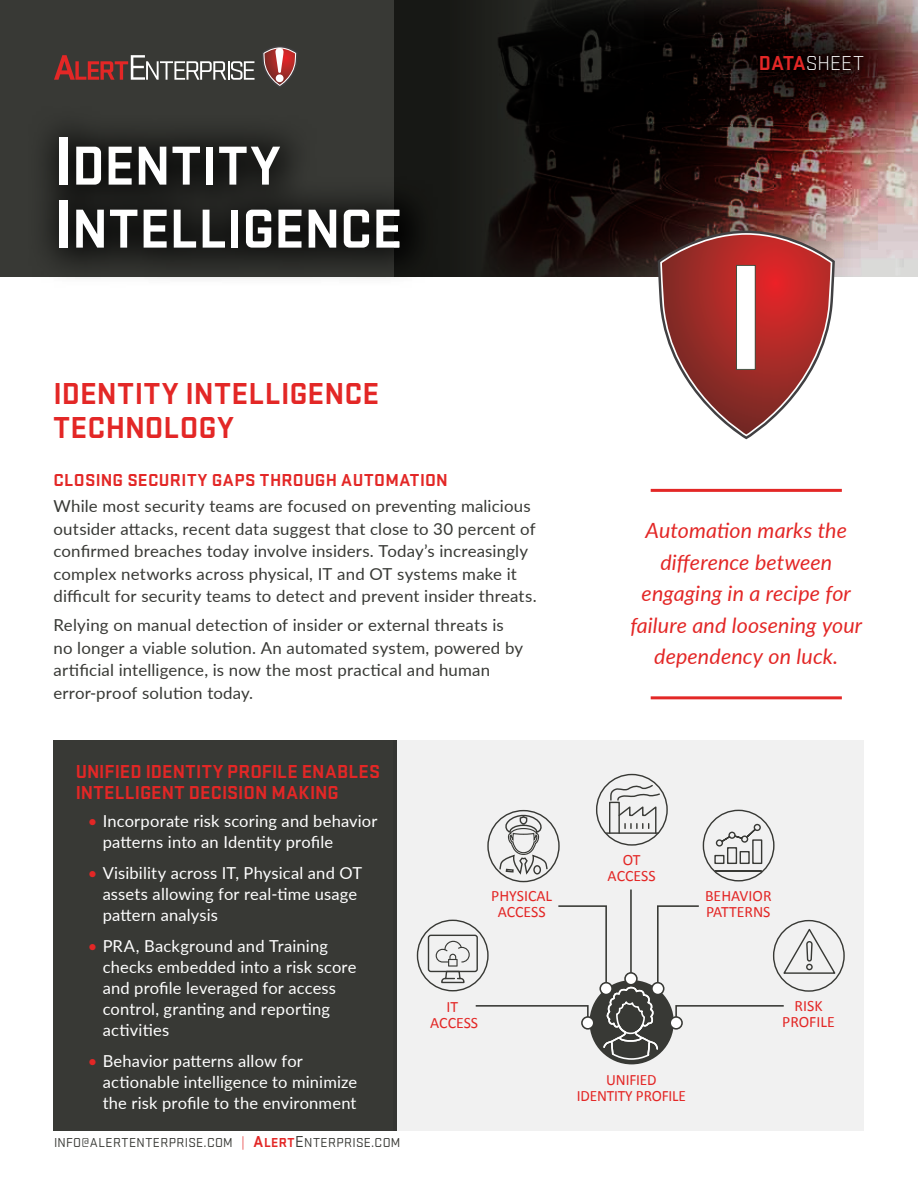
<style>
.page{position:relative;width:918px;height:1188px;background:#fff}
.page>*{position:absolute;margin:0;border:0;box-sizing:border-box;transform-origin:0 0}
.t1{font:700 156.15px "Stratum 2";color:#fff}
.t2{font:700 57px/63px "Stratum 2";color:#fff}
.t3{font:700 31.5px/34.5px "Stratum 2";letter-spacing:.005em;color:#e32726}
.t4{font:italic 21px/31.5px "Lato";letter-spacing:.005em;color:#e32726;text-align:center}
.t5{font:300 21px "Stratum GMC";letter-spacing:.005em;color:#fff}
.t6{font:700 19.5px/21px "Stratum 2";letter-spacing:.005em;color:#e32726}
.t7{font:700 18px "Stratum 2";letter-spacing:.01em;color:#e32726}
.t8{font:16.5px/22.5px "Lato";letter-spacing:.01em;color:#383935}
.t9{font:16.5px/21px "Lato";letter-spacing:.01em;color:#fff}
.t10{font:15.75px/15.8px "Calibri";color:#e32726;text-align:center}
.t11{font:13.5px "Stratum 2";letter-spacing:.03em;color:#383935}
.s1{font-family:"Stratum 2";font-weight:700;color:#e32726}
.s2{font-size:72px}
.s3{color:#e32726}
.s4{font-weight:700;font-size:16.5px;color:#e32726}
.s5{font-weight:700;color:#e32726}
.s6{font-size:16.5px}
</style>
<div class="page">
<div style="left:0;top:0;width:918px;height:276px;background:#383935"></div>
<img style="left:394px;top:0;width:524px;height:276px">
<div style="left:26px;top:104px;width:413px;height:184px;background:#000;opacity:.75"></div>
<svg style="left:54px;top:46px;width:243px;height:41px"></svg>
<div style="left:276px;top:74px;width:8px;height:8px;background:#fff;border-radius:50%"></div>
<img style="left:640px;top:0;width:278px;height:193px">
<svg style="left:754px;top:50px;width:115px;height:26px;background:#140504"></svg>
<svg style="left:658px;top:231px;width:177px;height:208px"></svg>
<div style="left:53px;top:741px;width:344px;height:390px;background:#383935"></div>
<div style="left:393px;top:741px;width:471px;height:390px;background:#f1f1f1"></div>
<div style="left:428px;top:935px;width:50px;height:37px;border:1px solid #383935;border-radius:2px"></div>
<svg style="left:436px;top:783px;width:401px;height:278px"></svg>
<hr style="left:651px;top:489px;width:191px;height:3px;background:#e32726">
<hr style="left:651px;top:696px;width:191px;height:3px;background:#e32726">
<p class="t5" style="left:759px;top:51px;width:107px"><span class="s1">DATA</span>SHEET</p>
<h2 class="t2" style="left:54px;top:131px;width:350px"><span class="s2">I</span>DENTITY<br><span class="s2">I</span>NTELLIGENCE</h2>
<h3 class="t3" style="left:53px;top:374px;width:328px">IDENTITY INTELLIGENCE<br>TECHNOLOGY</h3>
<p class="t7" style="left:53px;top:468px;width:396px">CLOSING SECURITY GAPS THROUGH AUTOMATION</p>
<p class="t8" style="left:53px;top:494px;width:485px">While most security teams are focused on preventing malicious outsider attacks, recent data suggest that close to 30 percent of confirmed breaches today involve insiders. Today’s increasingly complex networks across physical, IT and OT systems make it difficult for security teams to detect and prevent insider threats.</p>
<p class="t8" style="left:53px;top:613px;width:471px">Relying on manual detection of insider or external threats is no longer a viable solution. An automated system, powered by artificial intelligence, is now the most practical and human error-proof solution today.</p>
<p class="t6" style="left:76px;top:760px;width:306px">UNIFIED IDENTITY PROFILE ENABLES<br>INTELLIGENT DECISION MAKING</p>
<p class="t9" style="left:103px;top:809px;width:276px;text-indent:-15px"><span class="s3">•</span> Incorporate risk scoring and behavior patterns into an Identity profile</p>
<p class="t9" style="left:103px;top:861px;width:261px;text-indent:-15px"><span class="s3">•</span> Visibility across IT, Physical and OT assets allowing for real-time usage pattern analysis</p>
<p class="t9" style="left:103px;top:934px;width:255px;text-indent:-15px"><span class="s3">•</span> PRA, Background and Training checks embedded into a risk score and profile leveraged for access control, granting and reporting activities</p>
<p class="t9" style="left:103px;top:1049px;width:256px;text-indent:-15px"><span class="s3">•</span> Behavior patterns allow for actionable intelligence to minimize the risk profile to the environment</p>
<p class="t11" style="left:54px;top:1133px;width:348px">INFO@ALERTENTERPRISE.COM <span class="s3">|</span> <span class="s4">A</span><span class="s5">LERT</span><span class="s6">E</span>NTERPRISE.COM</p>
<p class="t10" style="left:491px;top:888px;width:63px">PHYSICAL<br>ACCESS</p>
<p class="t10" style="left:430px;top:999px;width:49px">IT<br>ACCESS</p>
<h1 class="t1" style="left:725px;top:210px;width:44px">I</h1>
<p class="t4" style="left:630px;top:514px;width:233px">Automation marks the difference between engaging in a recipe for failure and loosening your dependency on luck.</p>
<p class="t10" style="left:608px;top:852px;width:49px">OT<br>ACCESS</p>
<p class="t10" style="left:705px;top:888px;width:68px;text-align:left">BEHAVIOR<br>PATTERNS</p>
<p class="t10" style="left:577px;top:1072px;width:111px">UNIFIED<br>IDENTITY PROFILE</p>
<p class="t10" style="left:782px;top:998px;width:54px">RISK<br>PROFILE</p>
</div>
